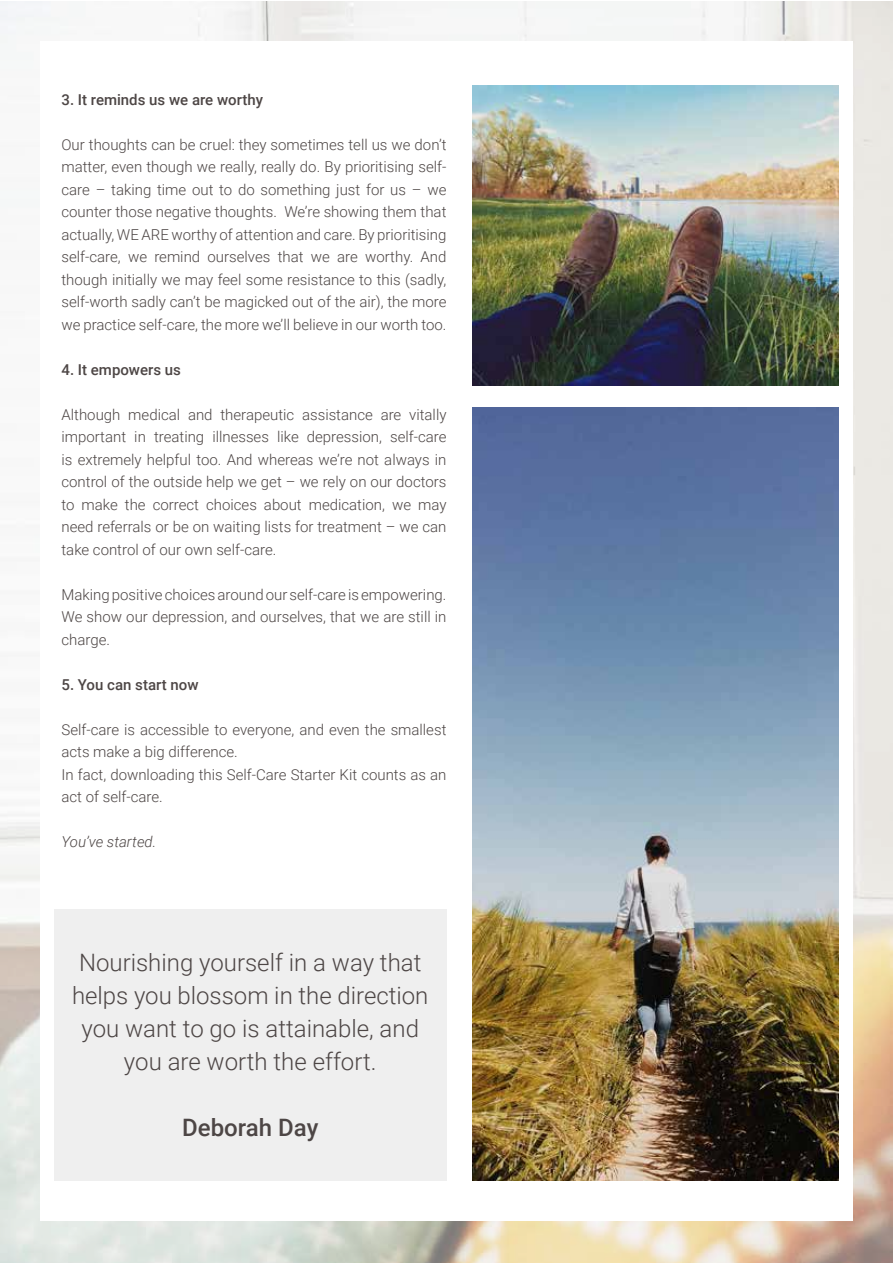
<style>
.page{position:relative;width:893px;height:1263px;background:#fff}
.page>*{position:absolute;margin:0;border:0;box-sizing:border-box;transform-origin:0 0}
.t1{font:300 24px/33px "Roboto";color:#4d4645;text-align:center}
.t2{font:500 24px "Roboto";color:#4d4645}
.t3{font:300 15px/22.5px "Roboto";color:#4d4645;text-align:justify}
.t4{font:500 15px "Roboto";color:#4d4645}
.t5{font:italic 300 15px "Roboto";color:#4d4645}
</style>
<div class="page">
<img style="left:0;top:2px;width:892px;height:1261px">
<div style="left:40px;top:42px;width:812px;height:1179px;background:#fff"></div>
<img style="left:472px;top:408px;width:367px;height:773px">
<img style="left:472px;top:86px;width:367px;height:300px">
<div style="left:54px;top:909px;width:392px;height:272px;background:#efefef"></div>
<p class="t4" style="left:62px;top:89px;width:203px">3. It reminds us we are worthy</p>
<p class="t3" style="left:62px;top:132px;width:386px">Our thoughts can be cruel: they sometimes tell us we don’t matter, even though we really, really do. By prioritising self&shy;care – taking time out to do something just for us – we counter those negative thoughts. We’re showing them that actually, WE ARE worthy of attention and care. By prioritising self-care, we remind ourselves that we are worthy. And though initially we may feel some resistance to this (sadly, self-worth sadly can’t be magicked out of the air), the more we practice self-care, the more we’ll believe in our worth too.</p>
<p class="t4" style="left:62px;top:359px;width:121px">4. It empowers us</p>
<p class="t3" style="left:62px;top:402px;width:386px">Although medical and therapeutic assistance are vitally important in treating illnesses like depression, self-care is extremely helpful too. And whereas we’re not always in control of the outside help we get – we rely on our doctors to make the correct choices about medication, we may need referrals or be on waiting lists for treatment – we can take control of our own self-care.</p>
<p class="t3" style="left:62px;top:582px;width:386px">Making positive choices around our self-care is empowering.<br>We show our depression, and ourselves, that we are still in charge.</p>
<p class="t4" style="left:62px;top:674px;width:139px">5. You can start now</p>
<p class="t3" style="left:62px;top:717px;width:386px;text-align:left">Self-care is accessible to everyone, and even the smallest acts make a big difference.<br>In fact, downloading this Self-Care Starter Kit counts as an act of self-care.</p>
<p class="t5" style="left:62px;top:831px;width:96px">You’ve started.</p>
<h1 class="t1" style="left:72px;top:945px;width:358px">Nourishing yourself in a way that helps you blossom in the direction you want to go is attainable, and you are worth the effort.</h1>
<h1 class="t2" style="left:182px;top:1111px;width:138px">Deborah Day</h1>
</div>
